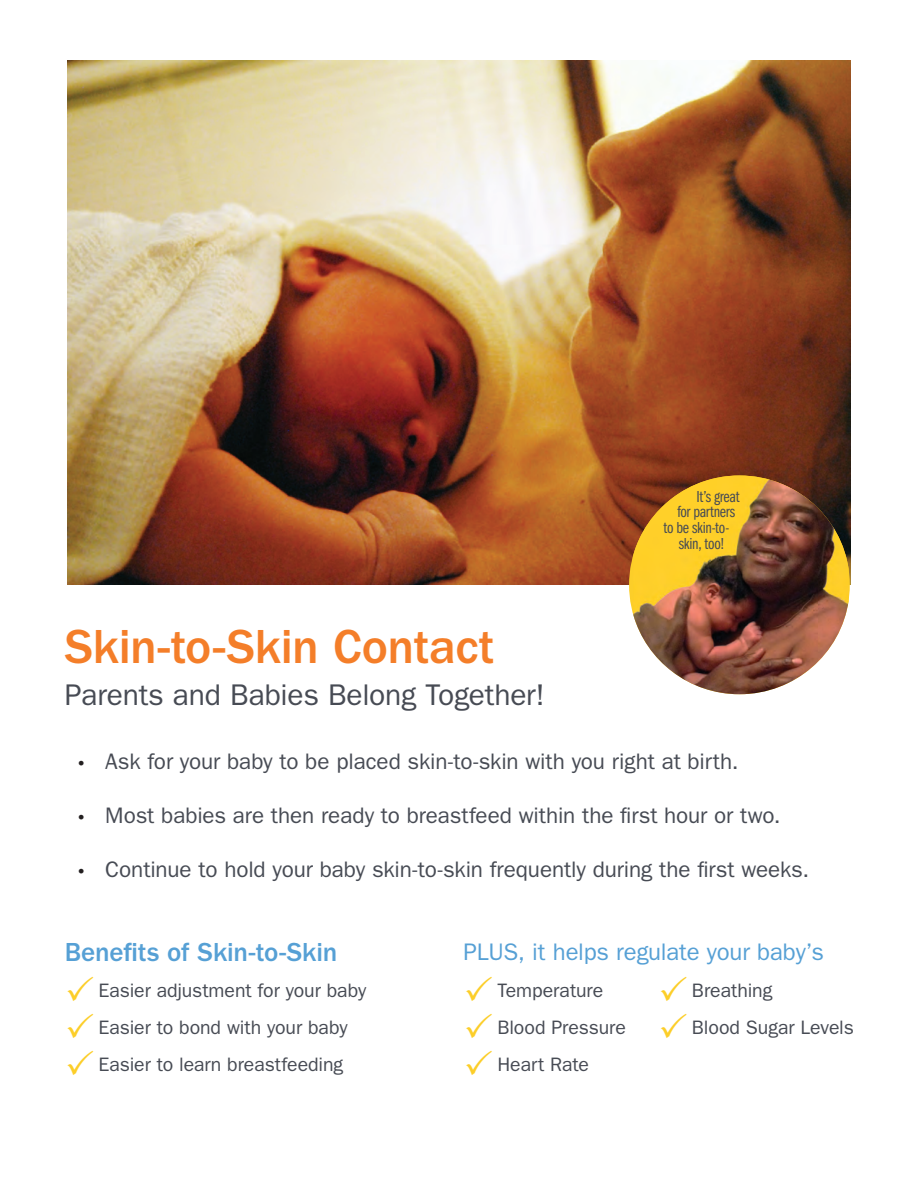
<style>
.page{position:relative;width:918px;height:1188px;background:#fff}
.page>*{position:absolute;margin:0;border:0;box-sizing:border-box;transform-origin:0 0}
.t1{font:500 49.5px "ITC Franklin Gothic Std";letter-spacing:-.01em;color:#f47e29}
.t2{font:30px "ITC Franklin Gothic Std";letter-spacing:-.005em;color:#474b54}
.t3{font:500 27px "ITC Franklin Gothic Std";letter-spacing:-.005em;color:#56a0d5}
.t4{font:24px "ITC Franklin Gothic Std";letter-spacing:-.01em;color:#56a0d5}
.t5{font:22.5px "ITC Franklin Gothic Std";letter-spacing:-.005em;color:#474b54}
.t6{font:19.5px "ITC Franklin Gothic Std";letter-spacing:-.005em;color:#474b54}
.t7{font:16.5px "ITC Franklin Gothic Std Bk Cp";letter-spacing:-.015em;color:#474b54}
.s1{font-family:"Myriad Pro";color:#231f20}
.s2{color:#fcce29}
</style>
<div class="page">
<img style="left:67px;top:61px;width:783px;height:524px">
<img style="left:633px;top:476px;width:216px;height:218px">
<h1 class="t1" style="left:65px;top:619px;width:431px">Skin-to-Skin Contact</h1>
<h2 class="t2" style="left:65px;top:678px;width:481px">Parents and Babies Belong Together!</h2>
<p class="t7" style="left:697px;top:487px;width:45px">It’s great</p>
<p class="t7" style="left:677px;top:503px;width:59px">for partners</p>
<p class="t7" style="left:664px;top:519px;width:67px">to be skin-to-</p>
<p class="t7" style="left:679px;top:534px;width:47px">skin, too!</p>
<p class="t5" style="left:78px;top:748px;width:662px"><span class="s1">•</span> Ask for your baby to be placed skin-to-skin with you right at birth.</p>
<p class="t5" style="left:78px;top:802px;width:704px"><span class="s1">•</span> Most babies are then ready to breastfeed within the first hour or two.</p>
<p class="t5" style="left:78px;top:856px;width:733px"><span class="s1">•</span> Continue to hold your baby skin-to-skin frequently during the first weeks.</p>
<p class="t3" style="left:65px;top:936px;width:274px">Benefits of Skin-to-Skin</p>
<p class="t6" style="left:65px;top:980px;width:303px"><span class="s2">✓</span> Easier adjustment for your baby</p>
<p class="t6" style="left:65px;top:1016px;width:284px"><span class="s2">✓</span> Easier to bond with your baby</p>
<p class="t6" style="left:65px;top:1053px;width:280px"><span class="s2">✓</span> Easier to learn breastfeeding</p>
<p class="t4" style="left:464px;top:938px;width:362px">PLUS, it helps regulate your baby’s</p>
<p class="t6" style="left:464px;top:979px;width:141px"><span class="s2">✓</span> Temperature</p>
<p class="t6" style="left:464px;top:1016px;width:164px"><span class="s2">✓</span> Blood Pressure</p>
<p class="t6" style="left:464px;top:1053px;width:127px"><span class="s2">✓</span> Heart Rate</p>
<p class="t6" style="left:658px;top:979px;width:116px"><span class="s2">✓</span> Breathing</p>
<p class="t6" style="left:658px;top:1016px;width:197px"><span class="s2">✓</span> Blood Sugar Levels</p>
</div>
